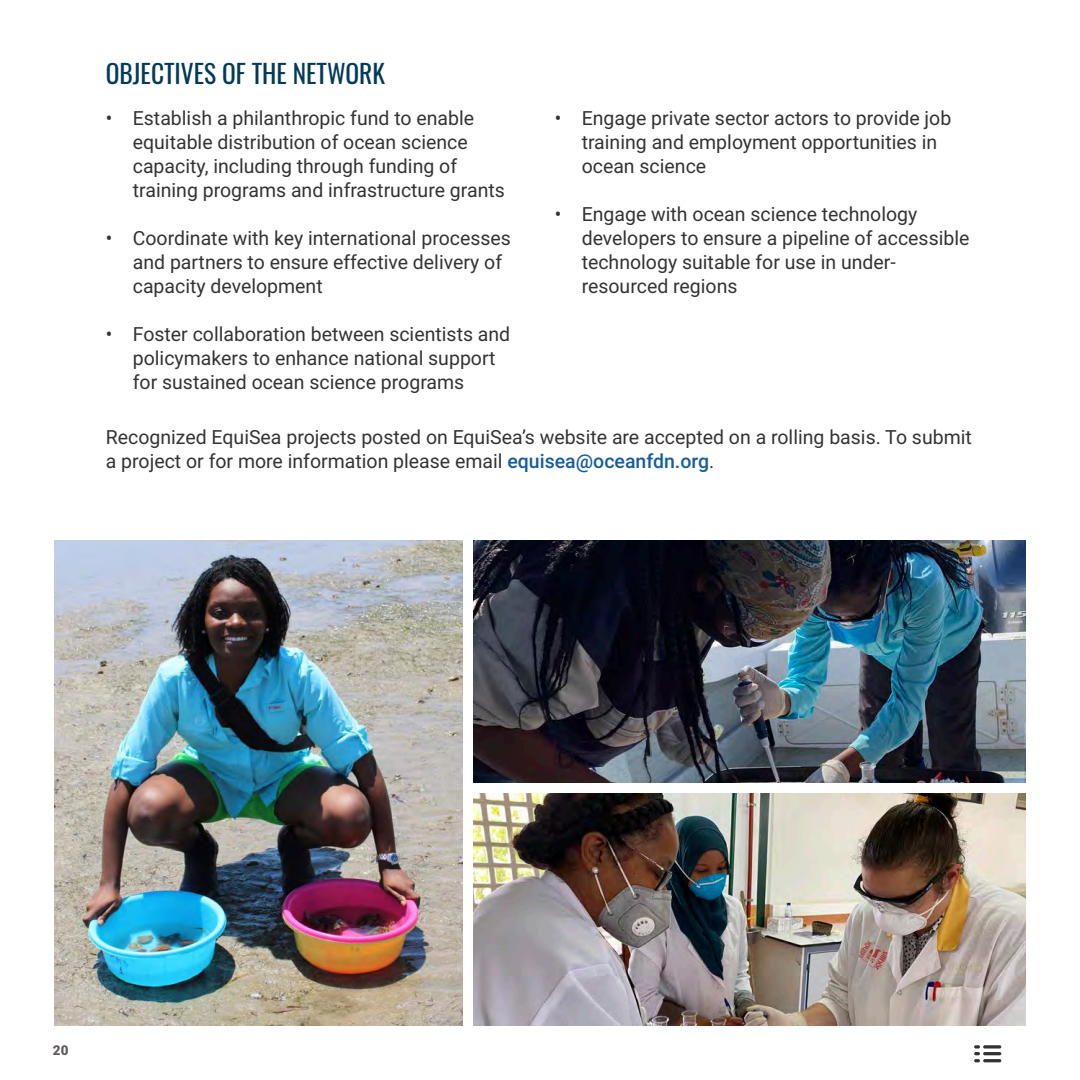
<style>
.page{position:relative;width:1080px;height:1080px;background:#fff}
.page>*{position:absolute;margin:0;border:0;box-sizing:border-box;transform-origin:0 0}
.t1{font:25.5px "Oswald";color:#023b5a}
.t2{font:19.5px/24px "Roboto";color:#323332}
.t3{font:900 13.5px "Roboto";color:#5f5b5a}
.s1{font-weight:500;color:#175d9e}
</style>
<div class="page">
<img style="left:54px;top:540px;width:408px;height:486px">
<img style="left:473px;top:540px;width:553px;height:243px">
<img style="left:473px;top:793px;width:553px;height:233px">
<svg style="left:983px;top:1045px;width:18px;height:4px"></svg>
<hr style="left:983px;top:1052px;width:18px;height:3px;background:#323332;border-radius:2px">
<svg style="left:974px;top:1045px;width:6px;height:17px"></svg>
<hr style="left:983px;top:1059px;width:18px;height:3px;background:#323332;border-radius:2px">
<p class="t1" style="left:106px;top:51px;width:281px">OBJECTIVES OF THE NETWORK</p>
<p class="t2" style="left:133px;top:105px;width:374px;text-indent:-27px">• Establish a philanthropic fund to enable equitable distribution of ocean science capacity, including through funding of training programs and infrastructure grants</p>
<p class="t2" style="left:133px;top:225px;width:380px;text-indent:-27px">• Coordinate with key international processes and partners to ensure effective delivery of capacity development</p>
<p class="t2" style="left:133px;top:321px;width:379px;text-indent:-27px">• Foster collaboration between scientists and policymakers to enhance national support for sustained ocean science programs</p>
<p class="t2" style="left:582px;top:105px;width:371px;text-indent:-27px">• Engage private sector actors to provide job training and employment opportunities in ocean science</p>
<p class="t2" style="left:582px;top:201px;width:389px;text-indent:-27px">• Engage with ocean science technology developers to ensure a pipeline of accessible technology suitable for use in under&shy;resourced regions</p>
<p class="t2" style="left:106px;top:424px;width:868px">Recognized EquiSea projects posted on EquiSea’s website are accepted on a rolling basis. To submit a project or for more information please email <span class="s1">equisea@oceanfdn.org</span>.</p>
<p class="t3" style="left:53px;top:1041px;width:17px">20</p>
</div>
